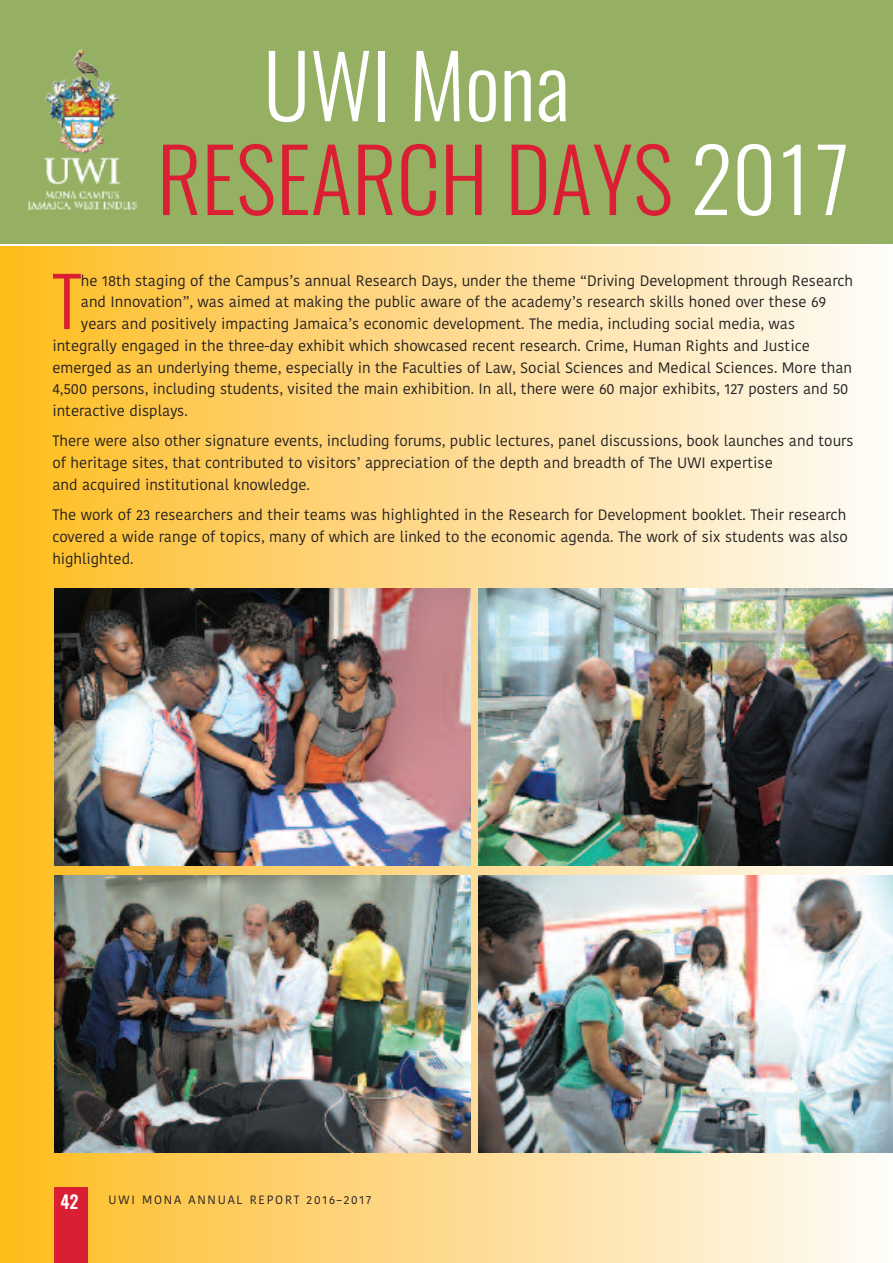
<style>
.page{position:relative;width:893px;height:1263px;background:#fff}
.page>*{position:absolute;margin:0;border:0;box-sizing:border-box;transform-origin:0 0}
.t1{font:300 86.85px "Oswald";color:#da1e33}
.t2{font:300 86.85px "Oswald";color:#fff}
.t3{font:condensed 74.7px "News Gothic BT";color:#da1e33}
.t4{font:500 18px "Oswald";color:#fff}
.t5{font:15px/21.8px "Kohinoor Telugu";color:#231f20}
.t6{font:12px "Kohinoor Telugu";letter-spacing:.15em;color:#231f20}
.s1{color:#fff}
</style>
<div class="page">
<div style="left:0;top:246px;width:893px;height:1017px;background:linear-gradient(to right,#fdbb22,#fefbfb)"></div>
<div style="left:54px;top:1187px;width:34px;height:76px;background:#da1e33"></div>
<div style="left:0;top:0;width:893px;height:244px;background:#95b063"></div>
<img style="left:27px;top:49px;width:110px;height:162px">
<img style="left:54px;top:589px;width:417px;height:277px">
<img style="left:478px;top:589px;width:415px;height:277px">
<img style="left:54px;top:875px;width:417px;height:278px">
<img style="left:478px;top:875px;width:415px;height:278px">
<h1 class="t2" style="left:263px;top:40px;width:308px">UWI Mona</h1>
<h1 class="t1" style="left:157px;top:134px;width:695px">RESEARCH DAYS <span class="s1">2017</span></h1>
<h2 class="t3" style="left:52px;top:260px;width:31px">T</h2>
<p class="t5" style="left:81px;top:270px;width:774px">he 18th staging of the Campus’s annual Research Days, under the theme “Driving Development through Research</p>
<p class="t5" style="left:81px;top:292px;width:747px">and Innovation”, was aimed at making the public aware of the academy’s research skills honed over these 69</p>
<p class="t5" style="left:81px;top:314px;width:716px">years and positively impacting Jamaica’s economic development. The media, including social media, was</p>
<p class="t5" style="left:52px;top:336px;width:759px">integrally engaged in the three-day exhibit which showcased recent research. Crime, Human Rights and Justice</p>
<p class="t5" style="left:52px;top:357px;width:801px">emerged as an underlying theme, especially in the Faculties of Law, Social Sciences and Medical Sciences. More than</p>
<p class="t5" style="left:52px;top:379px;width:797px">4,500 persons, including students, visited the main exhibition. In all, there were 60 major exhibits, 127 posters and 50</p>
<p class="t5" style="left:52px;top:401px;width:137px">interactive displays.</p>
<p class="t5" style="left:52px;top:431px;width:803px">There were also other signature events, including forums, public lectures, panel discussions, book launches and tours of heritage sites, that contributed to visitors’ appreciation of the depth and breadth of The UWI expertise<br>and acquired institutional knowledge.</p>
<p class="t5" style="left:52px;top:505px;width:797px;text-align:justify">The work of 23 researchers and their teams was highlighted in the Research for Development booklet. Their research covered a wide range of topics, many of which are linked to the economic agenda. The work of six students was also highlighted.</p>
<p class="t4" style="left:60px;top:1192px;width:20px">42</p>
<p class="t6" style="left:109px;top:1194px;width:264px">UWI MONA ANNUAL REPORT 2016–2017</p>
</div>
